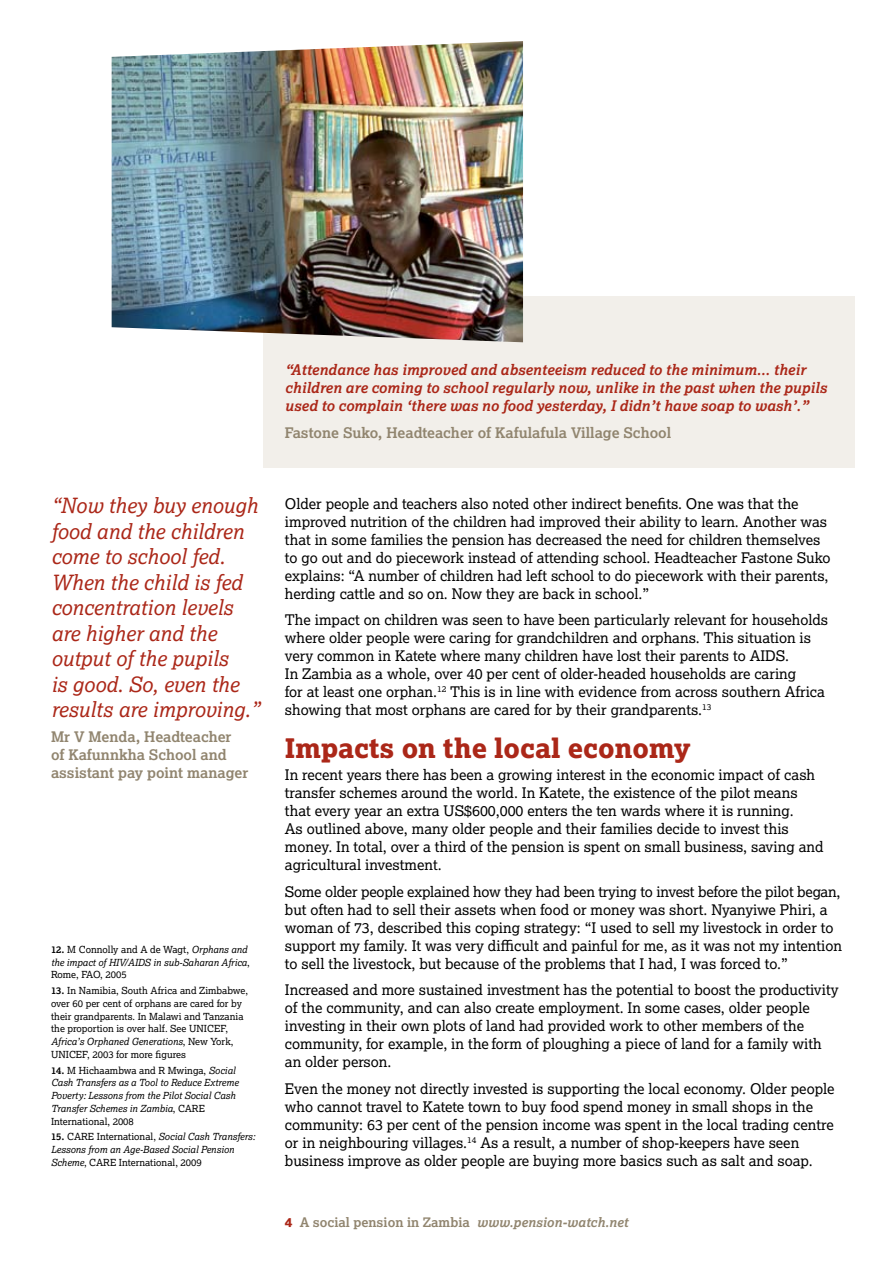
<style>
.page{position:relative;width:893px;height:1263px;background:#fff}
.page>*{position:absolute;margin:0;border:0;box-sizing:border-box;transform-origin:0 0}
.t1{font:27px "Lexia X Bold";color:#ab2718}
.t2{font:italic 21px/25.5px "Lexia";color:#ab2718}
.t3{font:14.7px/18px "Lexia";color:#000}
.t4{font:italic 700 14.7px/18px "Lexia";color:#ab2718}
.t5{font:700 14.7px/18px "Lexia";color:#91856f}
.t6{font:700 13.2px "Lexia";color:#91856f}
.t7{font:italic 9.75px/12.8px "Lexia";color:#000}
.t8{font:9.75px/12.8px "Lexia";color:#000}
.s1{font-weight:700;font-style:normal}
.s2{font-style:normal}
.s3{font-weight:700}
.s4{font-style:italic}
.s5{font-family:"Lexia X Bold";font-weight:400;color:#ab2718}
</style>
<div class="page">
<div style="left:264px;top:297px;width:591px;height:171px;background:#f2efea"></div>
<img style="left:112px;top:41px;width:411px;height:301px">
<h2 class="t2" style="left:51px;top:493px;width:211px">“Now they buy enough food and the children come to school fed.<br>When the child is fed concentration levels are higher and the output of the pupils<br>is good. So, even the results are improving.”</h2>
<p class="t5" style="left:51px;top:727px;width:199px">Mr V Menda, Headteacher of Kafunnkha School and assistant pay point manager</p>
<p class="t7" style="left:51px;top:943px;width:200px"><span class="s1">12.</span> <span class="s2">M Connolly and A de Wagt,</span> Orphans and the impact of HIV/AIDS in sub-Saharan Africa<span class="s2">,<br>Rome, FAO, 2005</span></p>
<p class="t8" style="left:51px;top:984px;width:198px"><span class="s3">13.</span> In Namibia, South Africa and Zimbabwe, over 60 per cent of orphans are cared for by their grandparents. In Malawi and Tanzania the proportion is over half. See UNICEF, <span class="s4">Africa’s Orphaned Generations</span>, New York, UNICEF, 2003 for more figures</p>
<p class="t7" style="left:51px;top:1063px;width:189px"><span class="s1">14.</span> <span class="s2">M Hichaambwa and R Mwinga,</span> Social Cash Transfers as a Tool to Reduce Extreme Poverty: Lessons from the Pilot Social Cash Transfer Schemes in Zambia<span class="s2">, CARE International, 2008</span></p>
<p class="t7" style="left:51px;top:1130px;width:206px"><span class="s1">15.</span> <span class="s2">CARE International,</span> Social Cash Transfers:<br>Lessons from an Age-Based Social Pension<br>Scheme<span class="s2">, CARE International, 2009</span></p>
<p class="t4" style="left:285px;top:361px;width:544px">“Attendance has improved and absenteeism reduced to the minimum... their children are coming to school regularly now, unlike in the past when the pupils used to complain ‘there was no food yesterday, I didn’t have soap to wash’.”</p>
<p class="t5" style="left:285px;top:423px;width:388px">Fastone Suko, Headteacher of Kafulafula Village School</p>
<p class="t3" style="left:285px;top:494px;width:547px">Older people and teachers also noted other indirect benefits. One was that the improved nutrition of the children had improved their ability to learn. Another was that in some families the pension has decreased the need for children themselves to go out and do piecework instead of attending school. Headteacher Fastone Suko explains: “A number of children had left school to do piecework with their parents, herding cattle and so on. Now they are back in school.”</p>
<p class="t3" style="left:285px;top:610px;width:545px">The impact on children was seen to have been particularly relevant for households where older people were caring for grandchildren and orphans. This situation is very common in Katete where many children have lost their parents to AIDS.<br>In Zambia as a whole, over 40 per cent of older-headed households are caring<br>for at least one orphan.<sup>12</sup> This is in line with evidence from across southern Africa showing that most orphans are cared for by their grandparents.<sup>13</sup></p>
<h1 class="t1" style="left:285px;top:731px;width:407px">Impacts on the local economy</h1>
<p class="t3" style="left:285px;top:765px;width:540px">In recent years there has been a growing interest in the economic impact of cash transfer schemes around the world. In Katete, the existence of the pilot means that every year an extra US$600,000 enters the ten wards where it is running.<br>As outlined above, many older people and their families decide to invest this money. In total, over a third of the pension is spent on small business, saving and agricultural investment.</p>
<p class="t3" style="left:285px;top:882px;width:559px">Some older people explained how they had been trying to invest before the pilot began, but often had to sell their assets when food or money was short. Nyanyiwe Phiri, a woman of 73, described this coping strategy: “I used to sell my livestock in order to support my family. It was very difficult and painful for me, as it was not my intention to sell the livestock, but because of the problems that I had, I was forced to.”</p>
<p class="t3" style="left:285px;top:980px;width:555px">Increased and more sustained investment has the potential to boost the productivity of the community, and can also create employment. In some cases, older people investing in their own plots of land had provided work to other members of the community, for example, in the form of ploughing a piece of land for a family with an older person.</p>
<p class="t3" style="left:285px;top:1079px;width:551px">Even the money not directly invested is supporting the local economy. Older people who cannot travel to Katete town to buy food spend money in small shops in the community: 63 per cent of the pension income was spent in the local trading centre or in neighbouring villages.<sup>14</sup> As a result, a number of shop-keepers have seen business improve as older people are buying more basics such as salt and soap.</p>
<p class="t6" style="left:285px;top:1214px;width:345px"><span class="s5">4</span> A social pension in Zambia <span class="s4">www.pension-watch.net</span></p>
</div>
